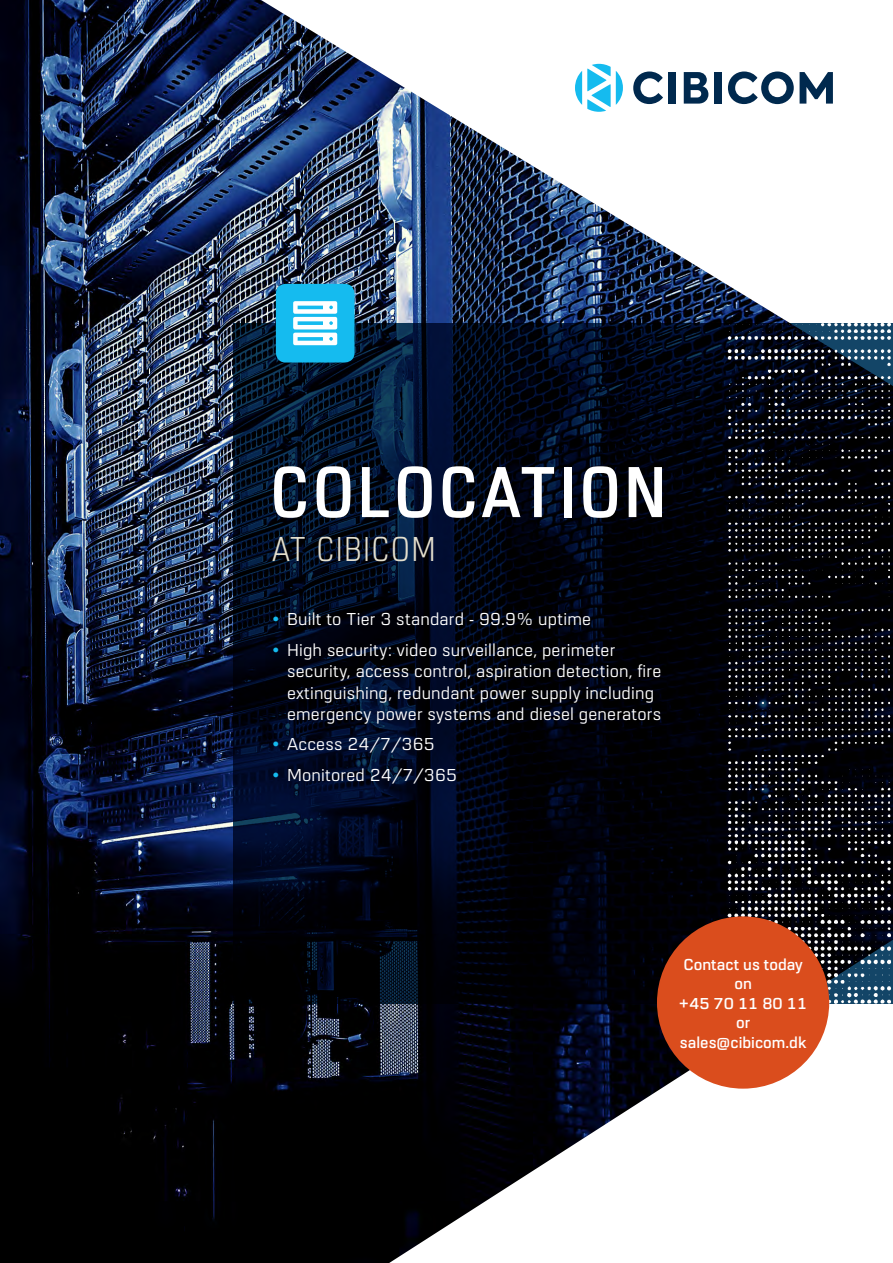
<style>
.page{position:relative;width:893px;height:1263px;background:#fff}
.page>*{position:absolute;margin:0;border:0;box-sizing:border-box;transform-origin:0 0}
.t1{font:600 75px "URW Dock Cond";letter-spacing:.035em;color:#fff}
.t2{font:300 36px "URW Dock Cond";letter-spacing:.035em;color:#e5e0ce}
.t3{font:18px/21.6px "URW Dock";letter-spacing:.01em;color:#fff}
.t4{font:600 16.5px/19.5px "URW Dock";color:#fff;text-align:center}
.s1{color:#15bbef}
</style>
<div class="page">
<img style="left:0;top:0;width:893px;height:1263px">
<svg style="left:800px;top:72px;width:33px;height:32px"></svg>
<svg style="left:728px;top:71px;width:66px;height:33px"></svg>
<div style="left:715px;top:72px;width:7px;height:32px;background:#00294e"></div>
<svg style="left:684px;top:72px;width:24px;height:32px"></svg>
<div style="left:669px;top:72px;width:7px;height:32px;background:#00294e"></div>
<svg style="left:633px;top:71px;width:30px;height:33px"></svg>
<svg style="left:575px;top:64px;width:48px;height:48px"></svg>
<svg style="left:233px;top:323px;width:494px;height:680px"></svg>
<div style="left:276px;top:284px;width:79px;height:78px;background:#15bbef;border-radius:10px"></div>
<svg style="left:293px;top:301px;width:44px;height:44px"></svg>
<img style="left:727px;top:323px;width:166px;height:680px">
<div style="left:657px;top:916px;width:172px;height:173px;background:#da4d1d;border-radius:50%"></div>
<p class="t1" style="left:270px;top:442px;width:398px">COLOCATION</p>
<p class="t2" style="left:272px;top:525px;width:165px">AT CIBICOM</p>
<p class="t3" style="left:270px;top:608px;width:323px"><span class="s1">•</span> Built to Tier 3 standard - 99.9% uptime</p>
<p class="t3" style="left:287px;top:638px;width:376px;text-indent:-17px"><span class="s1">•</span> High security: video surveillance, perimeter security, access control, aspiration detection, fire extinguishing, redundant power supply including emergency power systems and diesel generators</p>
<p class="t3" style="left:270px;top:733px;width:166px"><span class="s1">•</span> Access 24/7/365</p>
<p class="t3" style="left:270px;top:763px;width:188px"><span class="s1">•</span> Monitored 24/7/365</p>
<p class="t4" style="left:679px;top:954px;width:130px">Contact us today on<br>+45 70 11 80 11 or sales@cibicom.dk</p>
</div>
